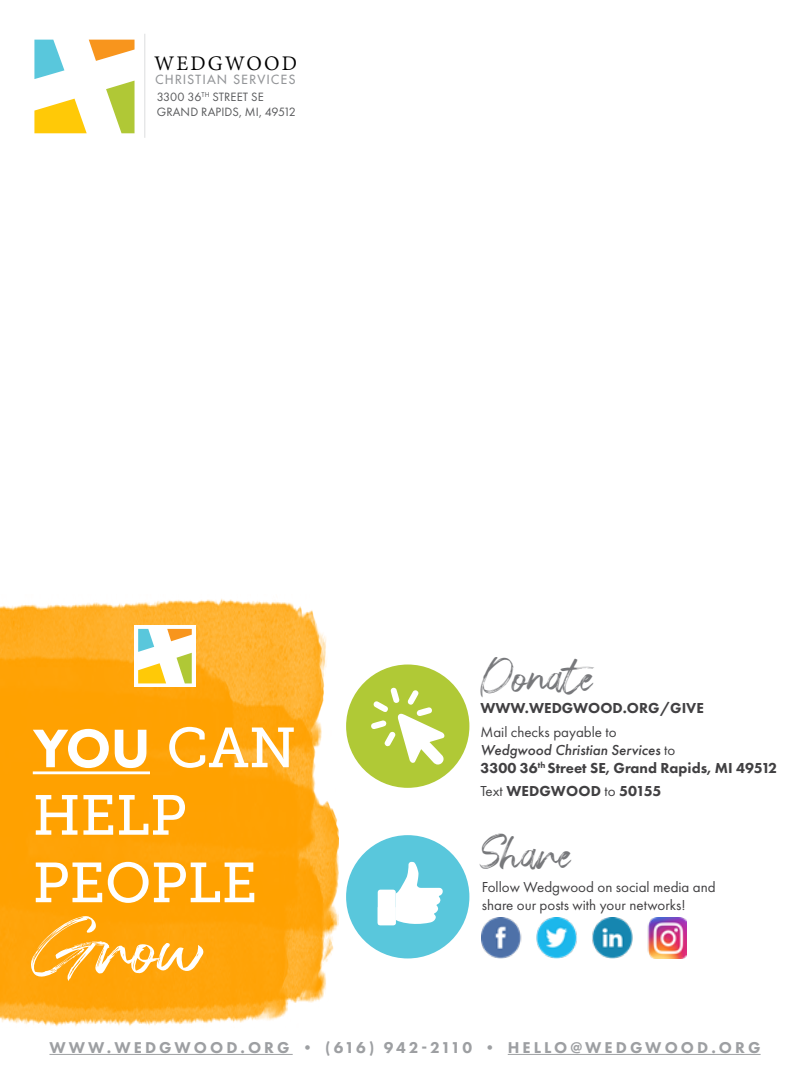
<style>
.page{position:relative;width:810px;height:1080px;background:#fff}
.page>*{position:absolute;margin:0;border:0;box-sizing:border-box;transform-origin:0 0}
.t1{font:78.75px "Salazur";color:#fff}
.t2{font:56.25px/67.5px "Museo Slab 500";color:#fff}
.t3{font:800 56.25px "Futura PT";color:#fff}
.t4{font:47.5px "Salazur";color:#77787b}
.t5{font:22.5px "Adobe Devanagari";letter-spacing:.09em;color:#000}
.t6{font:800 16.25px "Futura PT";letter-spacing:.19em;color:#9d9fa2}
.t7{font:800 15px/18px "Futura PT";color:#414042}
.t8{font:15px/18px "Futura PT";color:#414042}
.t9{font:12.5px/15px "Futura PT";letter-spacing:.01em;color:#58595b}
.t10{font:500 12.38px "Futura Std";letter-spacing:.12em;color:#939598}
.s1{font-family:"Museo Slab 500";font-weight:400}
.s2{font-weight:400}
.s3{font-weight:500;font-style:italic}
</style>
<div class="page">
<img style="left:481px;top:918px;width:205px;height:40px">
<img style="left:0;top:598px;width:338px;height:429px">
<hr style="left:33px;top:771px;width:117px;height:3px;background:#fff">
<div style="left:346px;top:665px;width:123px;height:123px;background:#b0c936;border-radius:50%"></div>
<svg style="left:371px;top:687px;width:74px;height:78px"></svg>
<div style="left:346px;top:835px;width:123px;height:123px;background:#59c7dc;border-radius:50%"></div>
<svg style="left:378px;top:862px;width:65px;height:64px"></svg>
<div style="left:135px;top:626px;width:61px;height:61px;background:#fff"></div>
<svg style="left:138px;top:629px;width:16px;height:23px"></svg>
<svg style="left:138px;top:663px;width:28px;height:20px"></svg>
<svg style="left:167px;top:629px;width:25px;height:12px"></svg>
<svg style="left:177px;top:653px;width:15px;height:30px"></svg>
<hr style="left:49px;top:1054px;width:244px;height:1px;background:#9d9fa2">
<hr style="left:508px;top:1054px;width:253px;height:1px;background:#9d9fa2">
<hr style="left:144px;top:34px;width:1px;height:104px;background:#dcddde">
<svg style="left:34px;top:40px;width:30px;height:39px"></svg>
<svg style="left:34px;top:99px;width:53px;height:34px"></svg>
<svg style="left:89px;top:40px;width:46px;height:21px"></svg>
<svg style="left:106px;top:81px;width:29px;height:52px"></svg>
<h3 class="t5" style="left:154px;top:50px;width:144px">WEDGWOOD</h3>
<p class="t10" style="left:156px;top:71px;width:141px">CHRISTIAN SERVICES</p>
<p class="t9" style="left:157px;top:90px;width:141px">3300 36<sup>TH</sup> STREET SE<br>GRAND RAPIDS, MI, 49512</p>
<h2 class="t3" style="left:33px;top:713px;width:265px">YOU <span class="s1">CAN</span></h2>
<h2 class="t2" style="left:33px;top:782px;width:226px">HELP<br>PEOPLE</h2>
<h1 class="t1" style="left:33px;top:908px;width:174px">Grow</h1>
<h3 class="t4" style="left:482px;top:652px;width:112px">Donate</h3>
<p class="t7" style="left:480px;top:699px;width:225px">WWW.WEDGWOOD.ORG/GIVE</p>
<p class="t7" style="left:480px;top:722px;width:298px"><span class="s2">Mail checks payable to<br></span><span class="s3">Wedgwood Christian Services</span> <span class="s2">to<br></span>3300 36<sup>th</sup> Street SE, Grand Rapids, MI 49512</p>
<p class="t7" style="left:480px;top:782px;width:183px"><span class="s2">Text</span> WEDGWOOD <span class="s2">to</span> 50155</p>
<h3 class="t4" style="left:480px;top:829px;width:92px">Share</h3>
<p class="t8" style="left:482px;top:878px;width:235px">Follow Wedgwood on social media and share our posts with your networks!</p>
<p class="t6" style="left:49px;top:1037px;width:713px">WWW.WEDGWOOD.ORG • (616) 942-2110 • HELLO@WEDGWOOD.ORG</p>
</div>
